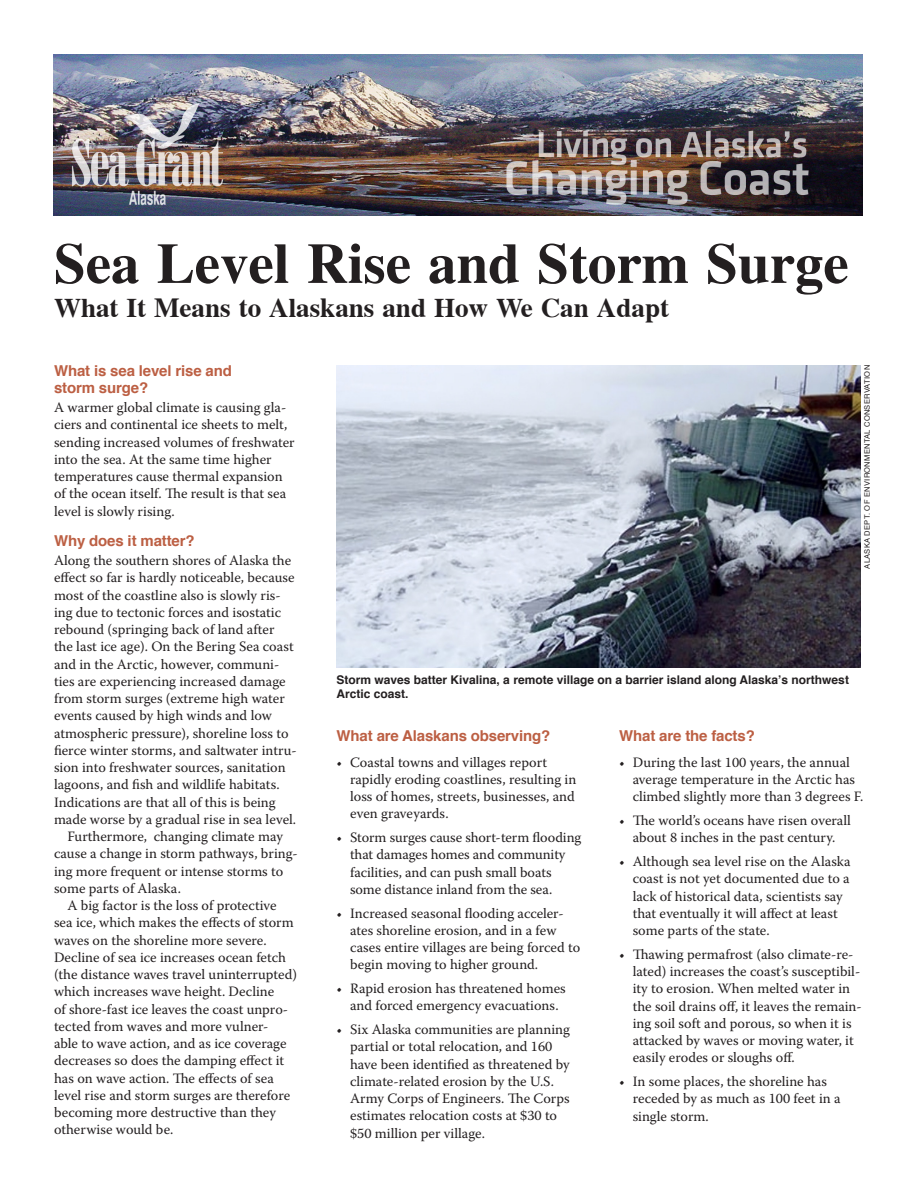
<style>
.page{position:relative;width:918px;height:1188px;background:#fff}
.page>*{position:absolute;margin:0;border:0;box-sizing:border-box;transform-origin:0 0}
.t1{font:700 57px "Cardiff";color:#231f20}
.subtitle{font:700 27px "Cardiff";color:#231f20}
.head1{font:700 15px/16.5px "Helvetica";letter-spacing:-.01em;color:#bc5f43}
.bullets{font:14.25px/17.2px "Warnock Pro";color:#231f20}
.body{font:14.25px/17.2px "Warnock Pro";color:#231f20}
.body_second{font:14.25px/17.2px "Warnock Pro";color:#231f20}
.bullet_first{font:14.25px/17.2px "Warnock Pro";color:#231f20}
.t2{font:700 12px/14.2px "Helvetica";color:#231f20}
.credit{font:7.5px "Helvetica";letter-spacing:.04em;color:#231f20}
</style>
<div class="page">
<img style="left:53px;top:54px;width:810px;height:161px">
<img style="left:337px;top:365px;width:524px;height:302px">
<p class="t1" style="left:54px;top:230px;width:796px">Sea Level Rise and Storm Surge</p>
<p class="subtitle" style="left:54px;top:292px;width:617px">What It Means to Alaskans and How We Can Adapt</p>
<p class="head1" style="left:54px;top:363px;width:180px">What is sea level rise and storm surge?</p>
<p class="body" style="left:54px;top:399px;width:242px">A warmer global climate is causing gla&shy;ciers and continental ice sheets to melt, sending increased volumes of freshwater into the sea. At the same time higher temperatures cause thermal expansion of the ocean itself. The result is that sea level is slowly rising.</p>
<p class="head1" style="left:54px;top:532px;width:142px">Why does it matter?</p>
<p class="body" style="left:54px;top:552px;width:244px">Along the southern shores of Alaska the effect so far is hardly noticeable, because most of the coastline also is slowly ris&shy;ing due to tectonic forces and isostatic rebound (springing back of land after the last ice age). On the Bering Sea coast and in the Arctic, however, communi&shy;ties are experiencing increased damage from storm surges (extreme high water events caused by high winds and low atmospheric pressure), shoreline loss to fierce winter storms, and saltwater intru&shy;sion into freshwater sources, sanitation lagoons, and fish and wildlife habitats.<br>Indications are that all of this is being made worse by a gradual rise in sea level.</p>
<p class="body_second" style="left:54px;top:828px;width:245px;text-indent:14px">Furthermore, changing climate may cause a change in storm pathways, bring&shy;ing more frequent or intense storms to some parts of Alaska.</p>
<p class="body_second" style="left:54px;top:897px;width:245px;text-indent:14px">A big factor is the loss of protective sea ice, which makes the effects of storm waves on the shoreline more severe.<br>Decline of sea ice increases ocean fetch (the distance waves travel uninterrupted) which increases wave height. Decline<br>of shore-fast ice leaves the coast unpro&shy;tected from waves and more vulner-<br>able to wave action, and as ice coverage decreases so does the damping effect it has on wave action. The effects of sea level rise and storm surges are therefore becoming more destructive than they otherwise would be.</p>
<p class="credit" style="left:861px;top:569px;width:205px;rotate:-90deg">ALASKA DEPT. OF ENVIRONMENTAL CONSERVATION</p>
<p class="t2" style="left:337px;top:673px;width:514px">Storm waves batter Kivalina, a remote village on a barrier island along Alaska’s northwest<br>Arctic coast.</p>
<p class="head1" style="left:337px;top:727px;width:215px">What are Alaskans observing?</p>
<p class="bullet_first" style="left:350px;top:753px;width:228px;text-indent:-14px">• Coastal towns and villages report rapidly eroding coastlines, resulting in loss of homes, streets, businesses, and even graveyards.</p>
<p class="bullets" style="left:350px;top:829px;width:233px;text-indent:-14px">• Storm surges cause short-term flooding that damages homes and community facilities, and can push small boats some distance inland from the sea.</p>
<p class="bullets" style="left:350px;top:904px;width:232px;text-indent:-14px">• Increased seasonal flooding acceler&shy;ates shoreline erosion, and in a few cases entire villages are being forced to begin moving to higher ground.</p>
<p class="bullets" style="left:337px;top:980px;width:231px;text-align:center">• Rapid erosion has threatened homes and forced emergency evacuations.</p>
<p class="bullets" style="left:350px;top:1021px;width:221px;text-indent:-14px">• Six Alaska communities are planning partial or total relocation, and 160 have been identified as threatened by climate-related erosion by the U.S.<br>Army Corps of Engineers. The Corps estimates relocation costs at $30 to $50 million per village.</p>
<p class="head1" style="left:619px;top:728px;width:137px">What are the facts?</p>
<p class="bullet_first" style="left:633px;top:753px;width:232px;text-indent:-14px">• During the last 100 years, the annual average temperature in the Arctic has climbed slightly more than 3 degrees F.</p>
<p class="bullets" style="left:619px;top:812px;width:233px;text-align:center">• The world’s oceans have risen overall about 8 inches in the past century.</p>
<p class="bullets" style="left:633px;top:852px;width:219px;text-indent:-14px">• Although sea level rise on the Alaska coast is not yet documented due to a lack of historical data, scientists say that eventually it will affect at least some parts of the state.</p>
<p class="bullets" style="left:633px;top:945px;width:231px;text-indent:-14px">• Thawing permafrost (also climate-re&shy;lated) increases the coast’s susceptibil&shy;ity to erosion. When melted water in the soil drains off, it leaves the remain&shy;ing soil soft and porous, so when it is attacked by waves or moving water, it easily erodes or sloughs off.</p>
<p class="bullets" style="left:633px;top:1072px;width:209px;text-indent:-14px">• In some places, the shoreline has receded by as much as 100 feet in a single storm.</p>
</div>
